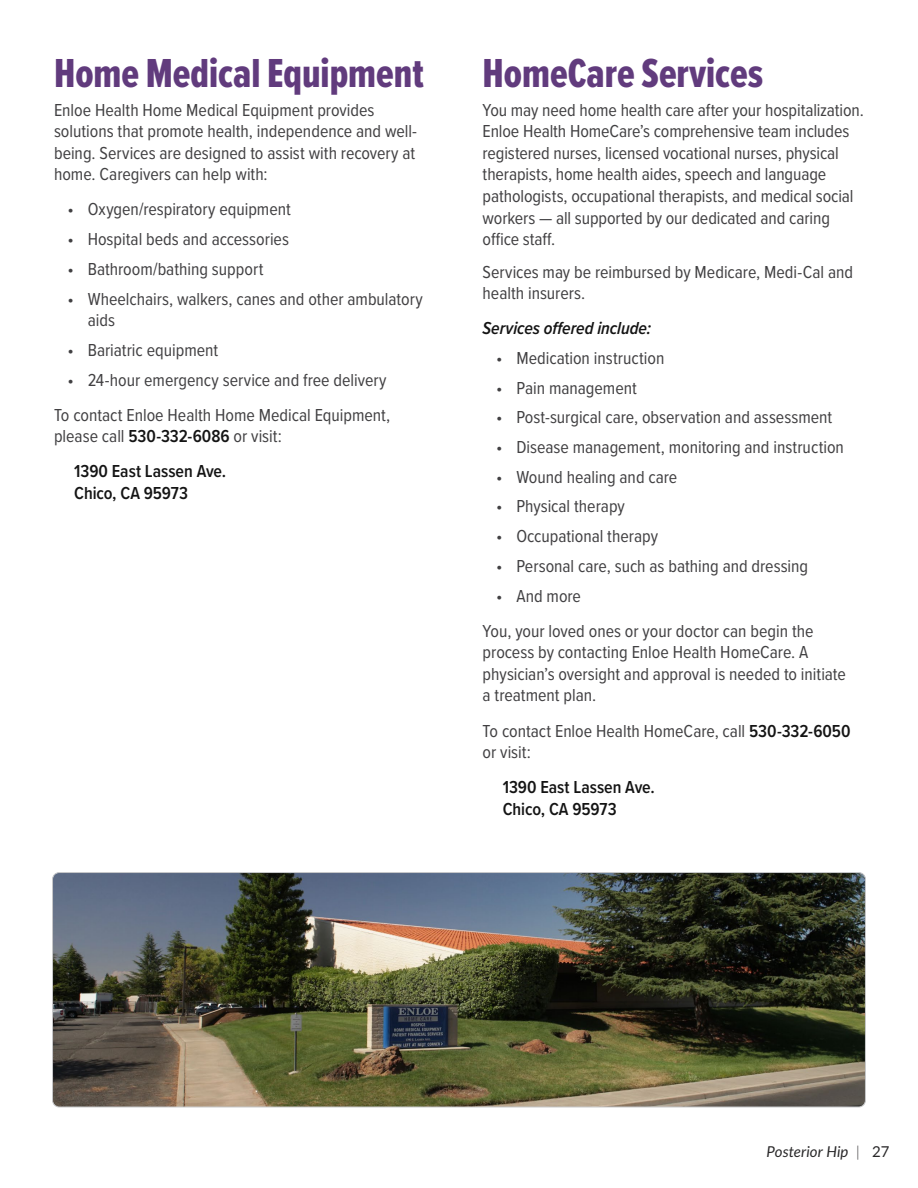
<style>
.page{position:relative;width:918px;height:1188px;background:#fff}
.page>*{position:absolute;margin:0;border:0;box-sizing:border-box;transform-origin:0 0}
.t1{font:42px "Proxima Nova Ex Cn Extrabld";color:#613b7d}
.t2{font:18px/21.6px "Proxima Nova Cond";color:#414042}
.t3{font:600 18px/21.6px "Proxima Nova Cond";letter-spacing:-.005em;color:#141414}
.t4{font:italic 600 18px "Proxima Nova Cond";letter-spacing:-.005em;color:#141414}
.t5{font:italic 15px "Lato";letter-spacing:.005em;color:#292829}
.s1{font-weight:400;color:#414042}
.s2{font-weight:600;color:#141414}
.s3{font-weight:300;font-style:normal}
.s4{font-style:normal}
</style>
<div class="page">
<img style="left:53px;top:874px;width:812px;height:233px">
<div style="left:52px;top:872px;width:814px;height:235px;border:1px solid #c7c8ca;border-radius:7px"></div>
<h1 class="t1" style="left:54px;top:43px;width:371px">Home Medical Equipment</h1>
<p class="t2" style="left:54px;top:98px;width:365px">Enloe Health Home Medical Equipment provides solutions that promote health, independence and well&shy;being. Services are designed to assist with recovery at home. Caregivers can help with:</p>
<p class="t2" style="left:68px;top:198px;width:225px">• Oxygen/respiratory equipment</p>
<p class="t2" style="left:68px;top:228px;width:223px">• Hospital beds and accessories</p>
<p class="t2" style="left:68px;top:257px;width:197px">• Bathroom/bathing support</p>
<p class="t2" style="left:88px;top:287px;width:337px;text-indent:-20px">• Wheelchairs, walkers, canes and other ambulatory aids</p>
<p class="t2" style="left:68px;top:338px;width:152px">• Bariatric equipment</p>
<p class="t2" style="left:54px;top:361px;width:338px;line-height:35.1px;text-align:center">• 24-hour emergency service and free delivery<br>To contact Enloe Health Home Medical Equipment,</p>
<p class="t3" style="left:74px;top:418px;width:209px;line-height:35.1px;text-indent:-20px"><span class="s1">please call</span> 530-332-6086 <span class="s1">or visit:<br></span>1390 East Lassen Ave.</p>
<p class="t3" style="left:74px;top:482px;width:115px">Chico, CA 95973</p>
<h1 class="t1" style="left:483px;top:43px;width:282px">HomeCare Services</h1>
<p class="t2" style="left:483px;top:98px;width:383px">You may need home health care after your hospitalization.<br>Enloe Health HomeCare’s comprehensive team includes registered nurses, licensed vocational nurses, physical therapists, home health aides, speech and language pathologists, occupational therapists, and medical social workers — all supported by our dedicated and caring office staff.</p>
<p class="t2" style="left:483px;top:260px;width:372px">Services may be reimbursed by Medicare, Medi-Cal and health insurers.</p>
<p class="t4" style="left:483px;top:315px;width:170px">Services offered include:</p>
<p class="t2" style="left:496px;top:346px;width:170px">• Medication instruction</p>
<p class="t2" style="left:496px;top:376px;width:142px">• Pain management</p>
<p class="t2" style="left:496px;top:406px;width:338px">• Post-surgical care, observation and assessment</p>
<p class="t2" style="left:496px;top:435px;width:349px">• Disease management, monitoring and instruction</p>
<p class="t2" style="left:496px;top:465px;width:183px">• Wound healing and care</p>
<p class="t2" style="left:496px;top:495px;width:130px">• Physical therapy</p>
<p class="t2" style="left:496px;top:525px;width:163px">• Occupational therapy</p>
<p class="t2" style="left:496px;top:554px;width:314px">• Personal care, such as bathing and dressing</p>
<p class="t2" style="left:483px;top:577px;width:333px;line-height:35.1px;text-indent:14px">• And more<br>You, your loved ones or your doctor can begin the</p>
<p class="t2" style="left:483px;top:641px;width:365px">process by contacting Enloe Health HomeCare. A physician’s oversight and approval is needed to initiate a treatment plan.</p>
<p class="t2" style="left:483px;top:719px;width:370px">To contact Enloe Health HomeCare, call <span class="s2">530-332-6050 </span>or visit:</p>
<p class="t3" style="left:503px;top:776px;width:154px">1390 East Lassen Ave.<br>Chico, CA 95973</p>
<p class="t5" style="left:767px;top:1140px;width:124px">Posterior Hip <span class="s3">|</span> <span class="s4">27</span></p>
</div>
